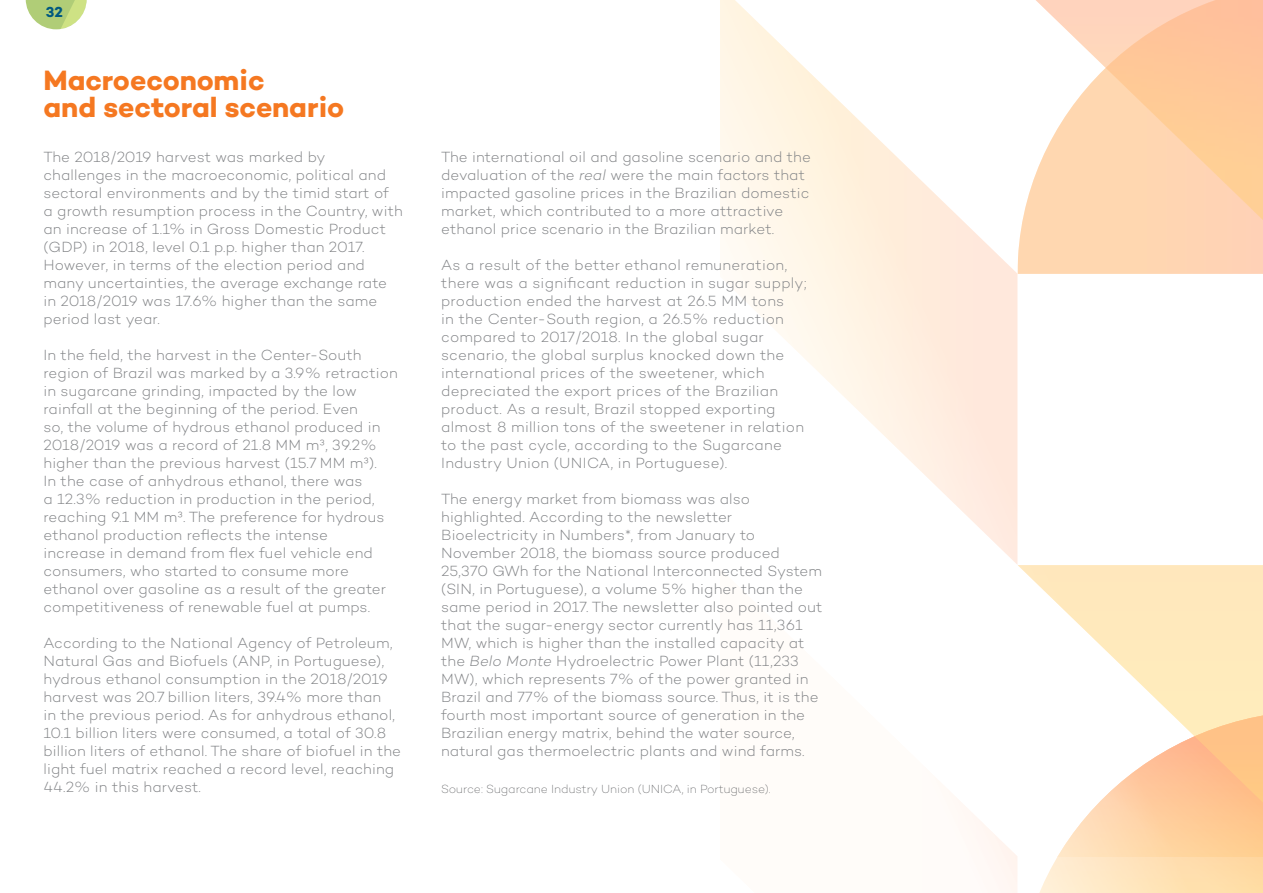
<style>
.page{position:relative;width:1263px;height:893px;background:#fff}
.page>*{position:absolute;margin:0;border:0;box-sizing:border-box;transform-origin:0 0}
.t1{font:700 28.5px/27px "Campton";letter-spacing:-.005em;color:#f57821}
.t2{font:300 15px/18px "Campton";letter-spacing:.01em;color:#808285}
.t3{font:700 14.7px "Campton";color:#005980}
.t4{font:200 12px "Campton";color:#636466}
.s1{font-style:italic}
</style>
<div class="page">
<svg style="left:26px;top:0;width:61px;height:29px"></svg>
<svg style="left:721px;top:0;width:296px;height:564px"></svg>
<svg style="left:956px;top:798px;width:61px;height:95px"></svg>
<svg style="left:1039px;top:856px;width:224px;height:37px;background:#ffe3bb"></svg>
<svg style="left:1018px;top:565px;width:245px;height:291px"></svg>
<svg style="left:1018px;top:0;width:245px;height:274px;background:#ffd7b5"></svg>
<p class="t3" style="left:46px;top:3px;width:18px">32</p>
<h1 class="t1" style="left:44px;top:67px;width:302px">Macroeconomic<br>and sectoral scenario</h1>
<p class="t2" style="left:44px;top:148px;width:361px">The 2018/2019 harvest was marked by challenges in the macroeconomic, political and sectoral environments and by the timid start of<br>a growth resumption process in the Country, with an increase of 1.1% in Gross Domestic Product (GDP) in 2018, level 0.1 p.p. higher than 2017.<br>However, in terms of the election period and many uncertainties, the average exchange rate in 2018/2019 was 17.6% higher than the same period last year.</p>
<p class="t2" style="left:44px;top:346px;width:356px">In the field, the harvest in the Center-South region of Brazil was marked by a 3.9% retraction in sugarcane grinding, impacted by the low rainfall at the beginning of the period. Even<br>so, the volume of hydrous ethanol produced in 2018/2019 was a record of 21.8 MM m³, 39.2% higher than the previous harvest (15.7 MM m³).<br>In the case of anhydrous ethanol, there was<br>a 12.3% reduction in production in the period, reaching 9.1 MM m³. The preference for hydrous ethanol production reflects the intense<br>increase in demand from flex fuel vehicle end consumers, who started to consume more ethanol over gasoline as a result of the greater competitiveness of renewable fuel at pumps.</p>
<p class="t2" style="left:44px;top:634px;width:359px">According to the National Agency of Petroleum, Natural Gas and Biofuels (ANP, in Portuguese), hydrous ethanol consumption in the 2018/2019 harvest was 20.7 billion liters, 39.4% more than<br>in the previous period. As for anhydrous ethanol, 10.1 billion liters were consumed, a total of 30.8 billion liters of ethanol. The share of biofuel in the light fuel matrix reached a record level, reaching 44.2% in this harvest.</p>
<p class="t2" style="left:441px;top:148px;width:371px">The international oil and gasoline scenario and the devaluation of the <span class="s1">real</span> were the main factors that impacted gasoline prices in the Brazilian domestic market, which contributed to a more attractive ethanol price scenario in the Brazilian market.</p>
<p class="t2" style="left:441px;top:256px;width:367px">As a result of the better ethanol remuneration, there was a significant reduction in sugar supply; production ended the harvest at 26.5 MM tons<br>in the Center-South region, a 26.5% reduction compared to 2017/2018. In the global sugar scenario, the global surplus knocked down the international prices of the sweetener, which depreciated the export prices of the Brazilian product. As a result, Brazil stopped exporting almost 8 million tons of the sweetener in relation to the past cycle, according to the Sugarcane Industry Union (UNICA, in Portuguese).</p>
<p class="t2" style="left:441px;top:490px;width:383px">The energy market from biomass was also highlighted. According to the newsletter Bioelectricity in Numbers*, from January to November 2018, the biomass source produced 25,370 GWh for the National Interconnected System (SIN, in Portuguese), a volume 5% higher than the same period in 2017. The newsletter also pointed out that the sugar-energy sector currently has 11,361<br>MW, which is higher than the installed capacity at the <span class="s1">Belo Monte</span> Hydroelectric Power Plant (11,233<br>MW), which represents 7% of the power granted in Brazil and 77% of the biomass source. Thus, it is the fourth most important source of generation in the Brazilian energy matrix, behind the water source, natural gas thermoelectric plants and wind farms.</p>
<p class="t4" style="left:441px;top:781px;width:331px">Source: Sugarcane Industry Union (UNICA, in Portuguese).</p>
</div>
